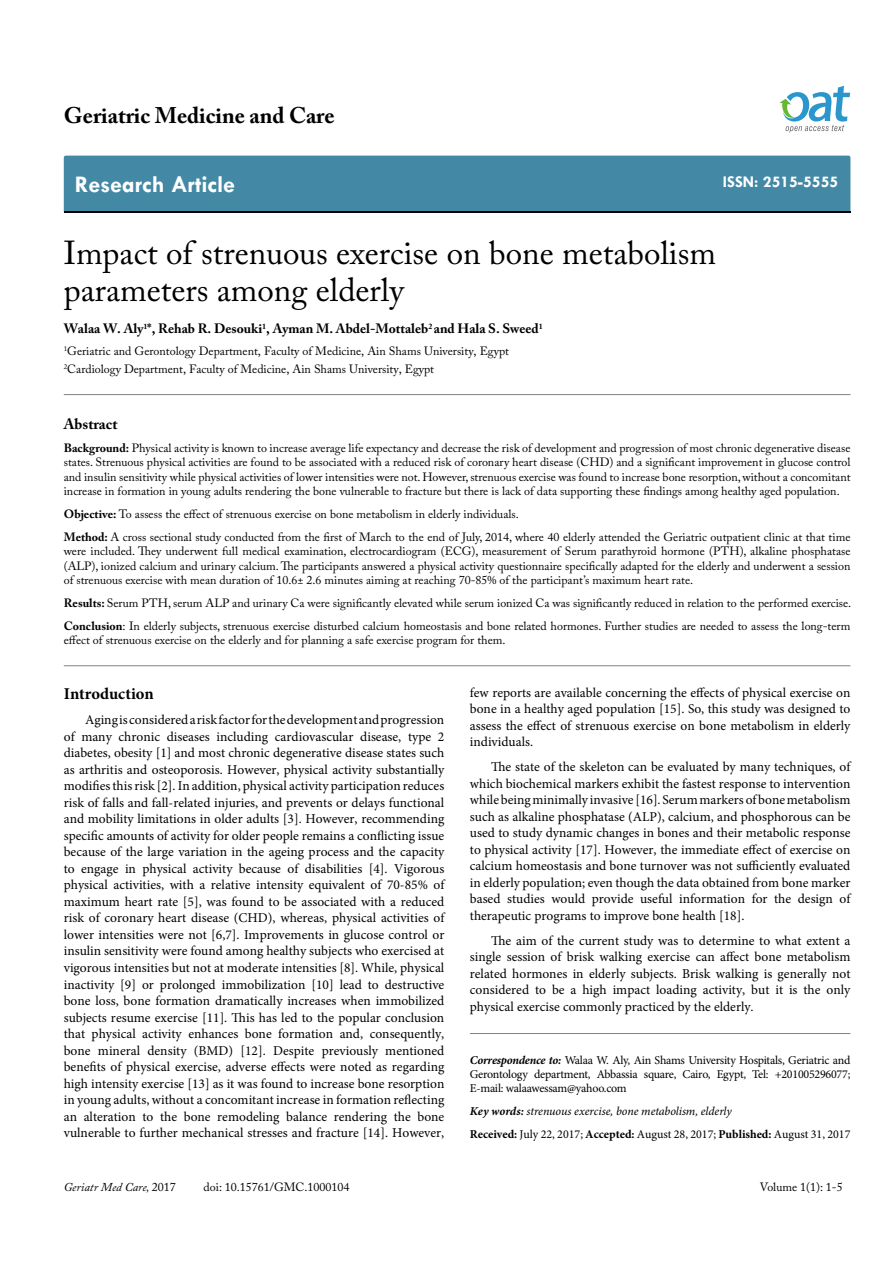
<style>
.page{position:relative;width:893px;height:1263px;background:#fff}
.page>*{position:absolute;margin:0;border:0;box-sizing:border-box;transform-origin:0 0}
.t1{font:33px/37.5px "Adobe Caslon Pro";color:#000}
.t2{font:700 24px "Tw Cen";color:#fff}
.t3{font:700 22.5px "Adobe Caslon Pro";color:#000}
.t4{font:700 16.5px "Tw Cen";color:#fff}
.t5{font:700 16.5px "Minion Pro";letter-spacing:-.005em;color:#000}
.t6{font:700 15px "Adobe Caslon Pro";color:#000}
.t7{font:13.5px/16.5px "Minion Pro";color:#000;text-align:justify}
.t8{font:700 13.5px "Adobe Caslon Pro";color:#000}
.t9{font:12px/14.4px "Adobe Caslon Pro";color:#000}
.t10{font:12px/14.4px "Minion Pro";letter-spacing:-.02em;color:#000;text-align:justify}
.t11{font:italic 12px/23px "Minion Pro";letter-spacing:-.005em;color:#000}
.t12{font:italic 12px "Adobe Caslon Pro";color:#000}
.s1{font-weight:700}
.s2{font-weight:700;font-style:italic}
.s3{font-weight:700;font-style:normal}
.s4{font-style:normal}
</style>
<div class="page">
<div style="left:64px;top:156px;width:786px;height:56px;background:#4389a5"></div>
<svg style="left:779px;top:86px;width:71px;height:47px"></svg>
<hr style="left:64px;top:394px;width:786px;height:1px;background:#808285">
<hr style="left:64px;top:665px;width:786px;height:1px;background:#808285">
<hr style="left:470px;top:1033px;width:380px;height:1px;background:#808285">
<h3 class="t3" style="left:64px;top:102px;width:272px">Geriatric Medicine and Care</h3>
<h2 class="t2" style="left:75px;top:170px;width:162px">Research Article</h2>
<p class="t4" style="left:723px;top:172px;width:117px">ISSN: 2515-5555</p>
<h1 class="t1" style="left:64px;top:233px;width:654px">Impact of strenuous exercise on bone metabolism parameters among elderly</h1>
<p class="t8" style="left:64px;top:320px;width:481px">Walaa W. Aly<sup>1</sup>*, Rehab R. Desouki<sup>1</sup>, Ayman M. Abdel-Mottaleb<sup>2</sup> and Hala S. Sweed<sup>1</sup></p>
<p class="t9" style="left:64px;top:342px;width:447px;line-height:18px"><sup>1</sup>Geriatric and Gerontology Department, Faculty of Medicine, Ain Shams University, Egypt<br><sup>2</sup>Cardiology Department, Faculty of Medicine, Ain Shams University, Egypt</p>
<p class="t6" style="left:64px;top:415px;width:55px">Abstract</p>
<p class="t9" style="left:64px;top:441px;width:788px;text-align:justify"><span class="s1">Background:</span> Physical activity is known to increase average life expectancy and decrease the risk of development and progression of most chronic degenerative disease states. Strenuous physical activities are found to be associated with a reduced risk of coronary heart disease (CHD) and a significant improvement in glucose control and insulin sensitivity while physical activities of lower intensities were not. However, strenuous exercise was found to increase bone resorption, without a concomitant increase in formation in young adults rendering the bone vulnerable to fracture but there is lack of data supporting these findings among healthy aged population.</p>
<p class="t9" style="left:64px;top:502px;width:788px;line-height:23px"><span class="s1">Objective:</span> To assess the effect of strenuous exercise on bone metabolism in elderly individuals.<br><span class="s1">Method:</span> A cross sectional study conducted from the first of March to the end of July, 2014, where 40 elderly attended the Geriatric outpatient clinic at that time</p>
<p class="t9" style="left:64px;top:544px;width:788px;text-align:justify">were included. They underwent full medical examination, electrocardiogram (ECG), measurement of Serum parathyroid hormone (PTH), alkaline phosphatase (ALP), ionized calcium and urinary calcium. The participants answered a physical activity questionnaire specifically adapted for the elderly and underwent a session of strenuous exercise with mean duration of 10.6± 2.6 minutes aiming at reaching 70-85% of the participant’s maximum heart rate.</p>
<p class="t9" style="left:64px;top:591px;width:789px;line-height:23px"><span class="s1">Results:</span> Serum PTH, serum ALP and urinary Ca were significantly elevated while serum ionized Ca was significantly reduced in relation to the performed exercise.<br><span class="s1">Conclusion</span>: In elderly subjects, strenuous exercise disturbed calcium homeostasis and bone related hormones. Further studies are needed to assess the long-term</p>
<p class="t9" style="left:64px;top:633px;width:443px">effect of strenuous exercise on the elderly and for planning a safe exercise program for them.</p>
<p class="t5" style="left:64px;top:682px;width:91px">Introduction</p>
<p class="t7" style="left:64px;top:712px;width:382px;text-indent:21px">Aging is considered a risk factor for the development and progression of many chronic diseases including cardiovascular disease, type 2 diabetes, obesity [1] and most chronic degenerative disease states such as arthritis and osteoporosis. However, physical activity substantially modifies this risk [2]. In addition, physical activity participation reduces risk of falls and fall-related injuries, and prevents or delays functional and mobility limitations in older adults [3]. However, recommending specific amounts of activity for older people remains a conflicting issue because of the large variation in the ageing process and the capacity to engage in physical activity because of disabilities [4]. Vigorous physical activities, with a relative intensity equivalent of 70-85% of maximum heart rate [5], was found to be associated with a reduced risk of coronary heart disease (CHD), whereas, physical activities of lower intensities were not [6,7]. Improvements in glucose control or insulin sensitivity were found among healthy subjects who exercised at vigorous intensities but not at moderate intensities [8]. While, physical inactivity [9] or prolonged immobilization [10] lead to destructive bone loss, bone formation dramatically increases when immobilized subjects resume exercise [11]. This has led to the popular conclusion that physical activity enhances bone formation and, consequently, bone mineral density (BMD) [12]. Despite previously mentioned benefits of physical exercise, adverse effects were noted as regarding high intensity exercise [13] as it was found to increase bone resorption in young adults, without a concomitant increase in formation reflecting an alteration to the bone remodeling balance rendering the bone vulnerable to further mechanical stresses and fracture [14]. However,</p>
<p class="t7" style="left:470px;top:684px;width:382px">few reports are available concerning the effects of physical exercise on bone in a healthy aged population [15]. So, this study was designed to assess the effect of strenuous exercise on bone metabolism in elderly individuals.</p>
<p class="t7" style="left:470px;top:759px;width:382px;text-indent:21px">The state of the skeleton can be evaluated by many techniques, of which biochemical markers exhibit the fastest response to intervention while being minimally invasive [16]. Serum markers of bone metabolism such as alkaline phosphatase (ALP), calcium, and phosphorous can be used to study dynamic changes in bones and their metabolic response to physical activity [17]. However, the immediate effect of exercise on calcium homeostasis and bone turnover was not sufficiently evaluated in elderly population; even though the data obtained from bone marker based studies would provide useful information for the design of therapeutic programs to improve bone health [18].</p>
<p class="t7" style="left:470px;top:932px;width:382px;text-indent:21px">The aim of the current study was to determine to what extent a single session of brisk walking exercise can affect bone metabolism related hormones in elderly subjects. Brisk walking is generally not considered to be a high impact loading activity, but it is the only physical exercise commonly practiced by the elderly.</p>
<p class="t10" style="left:470px;top:1052px;width:382px"><span class="s2">Correspondence to:</span> Walaa W. Aly, Ain Shams University Hospitals, Geriatric and Gerontology department, Abbassia square, Cairo, Egypt, Tel: +201005296077; E-mail: walaawessam@yahoo.com</p>
<p class="t11" style="left:470px;top:1100px;width:382px"><span class="s1">Key words:</span> strenuous exercise, bone metabolism, elderly<br><span class="s3">Received:</span> <span class="s4">July 22, 2017;</span> <span class="s3">Accepted:</span> <span class="s4">August 28, 2017;</span> <span class="s3">Published:</span> <span class="s4">August 31, 2017</span></p>
<p class="t12" style="left:64px;top:1180px;width:114px">Geriatr Med Care, <span class="s4">2017</span></p>
<p class="t9" style="left:204px;top:1180px;width:148px">doi: 10.15761/GMC.1000104</p>
<p class="t9" style="left:760px;top:1180px;width:84px">Volume 1(1): 1-5</p>
</div>
